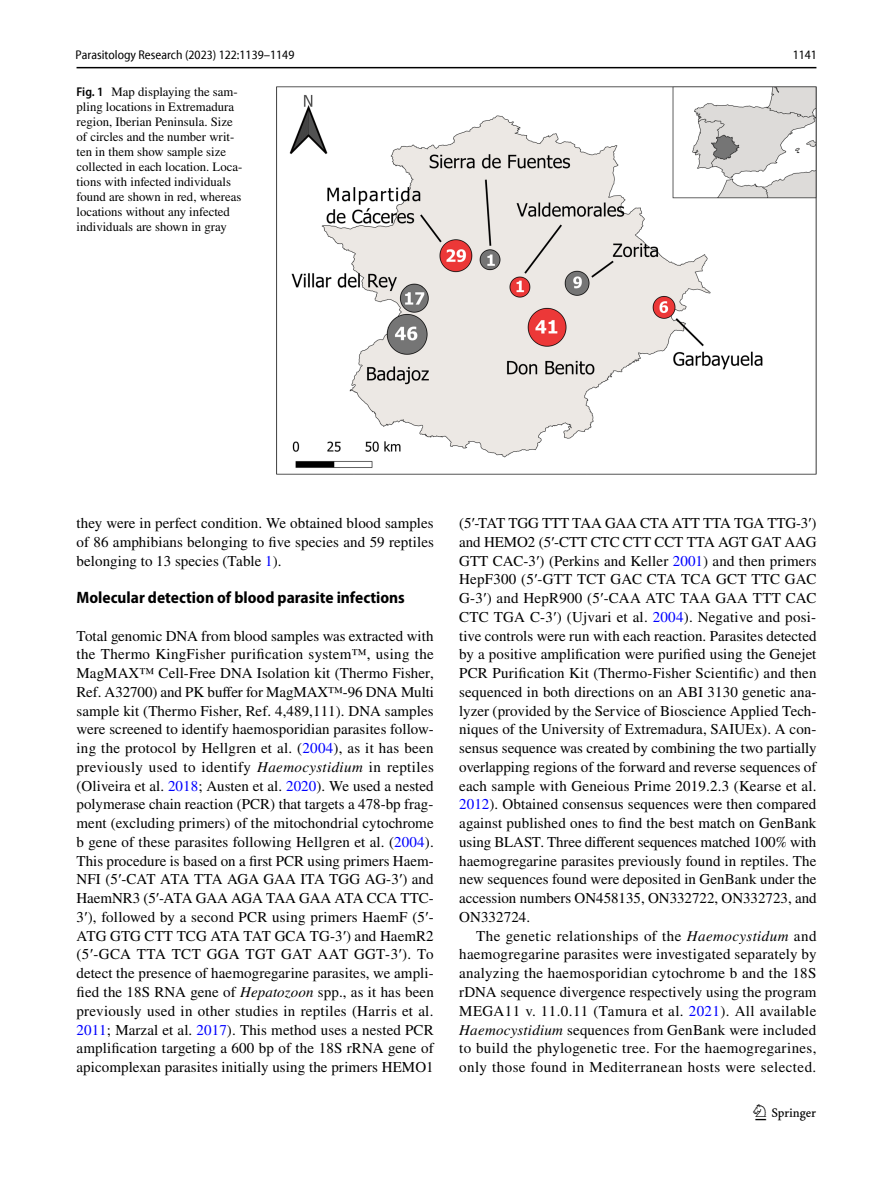
<style>
.page{position:relative;width:893px;height:1187px;background:#fff}
.page>*{position:absolute;margin:0;border:0;box-sizing:border-box;transform-origin:0 0}
.t1{font:22.5px "Springnew Regular 3";color:#000}
.t2{font:700 semi-condensed 16.5px "Myriad Pro";color:#000}
.t3{font:15px/18.8px "STIX";letter-spacing:.005em;color:#000;text-align:justify}
.t4{font:12.75px/15px "STIX";color:#000}
.t5{font:semi-condensed 12.75px "Myriad Pro Unic";color:#000}
.s1{font-family:"Myriad Pro";font-weight:600;font-stretch:semi-condensed}
.s2{color:#00f}
.s3{font-style:italic}
.s4{font-family:"Times New Roman"}
</style>
<div class="page">
<hr style="left:77px;top:67px;width:739px;height:1px;background:#000">
<img style="left:276px;top:87px;width:540px;height:388px">
<p class="t5" style="left:76px;top:50px;width:220px">Parasitology Research (2023) 122:1139–1149</p>
<p class="t5" style="left:793px;top:50px;width:26px">1141</p>
<p class="t4" style="left:77px;top:85px;width:167px"><span class="s1">Fig. 1</span> Map displaying the sam&shy;pling locations in Extremadura region, Iberian Peninsula. Size of circles and the number writ&shy;ten in them show sample size collected in each location. Loca&shy;tions with infected individuals found are shown in red, whereas locations without any infected individuals are shown in gray</p>
<p class="t3" style="left:77px;top:514px;width:359px">they were in perfect condition. We obtained blood samples of 86 amphibians belonging to five species and 59 reptiles belonging to 13 species (Table <span class="s2">1</span>).</p>
<p class="t2" style="left:77px;top:588px;width:330px">Molecular detection of blood parasite infections</p>
<p class="t3" style="left:77px;top:627px;width:359px">Total genomic DNA from blood samples was extracted with the Thermo KingFisher purification system™, using the MagMAX™ Cell-Free DNA Isolation kit (Thermo Fisher, Ref. A32700) and PK buffer for MagMAX™-96 DNA Multi sample kit (Thermo Fisher, Ref. 4,489,111). DNA samples were screened to identify haemosporidian parasites follow&shy;ing the protocol by Hellgren et al. (<span class="s2">2004</span>), as it has been previously used to identify <span class="s3">Haemocystidium</span> in reptiles (Oliveira et al. <span class="s2">2018</span>; Austen et al. <span class="s2">2020</span>). We used a nested polymerase chain reaction (PCR) that targets a 478-bp frag&shy;ment (excluding primers) of the mitochondrial cytochrome b gene of these parasites following Hellgren et al. (<span class="s2">2004</span>).<br>This procedure is based on a first PCR using primers Haem-NFI (5<span class="s4">′</span>-CAT ATA TTA AGA GAA ITA TGG AG-3<span class="s4">′</span>) and HaemNR3 (5<span class="s4">′</span>-ATA GAA AGA TAA GAA ATA CCA TTC-3<span class="s4">′</span>), followed by a second PCR using primers HaemF (5<span class="s4">′</span>- ATG GTG CTT TCG ATA TAT GCA TG-3<span class="s4">′</span>) and HaemR2 (5<span class="s4">′</span>-GCA TTA TCT GGA TGT GAT AAT GGT-3<span class="s4">′</span>). To detect the presence of haemogregarine parasites, we ampli&shy;fied the 18S RNA gene of <span class="s3">Hepatozoon</span> spp., as it has been previously used in other studies in reptiles (Harris et al.<br><span class="s2">2011</span>; Marzal et al. <span class="s2">2017</span>). This method uses a nested PCR amplification targeting a 600 bp of the 18S rRNA gene of apicomplexan parasites initially using the primers HEMO1</p>
<p class="t3" style="left:459px;top:514px;width:359px">(5<span class="s4">′</span>-TAT TGG TTT TAA GAA CTA ATT TTA TGA TTG-3<span class="s4">′</span>) and HEMO2 (5<span class="s4">′</span>-CTT CTC CTT CCT TTA AGT GAT AAG GTT CAC-3<span class="s4">′</span>) (Perkins and Keller <span class="s2">2001</span>) and then primers HepF300 (5<span class="s4">′</span>-GTT TCT GAC CTA TCA GCT TTC GAC G-3<span class="s4">′</span>) and HepR900 (5<span class="s4">′</span>-CAA ATC TAA GAA TTT CAC CTC TGA C-3<span class="s4">′</span>) (Ujvari et al. <span class="s2">2004</span>). Negative and posi&shy;tive controls were run with each reaction. Parasites detected by a positive amplification were purified using the Genejet PCR Purification Kit (Thermo-Fisher Scientific) and then sequenced in both directions on an ABI 3130 genetic ana&shy;lyzer (provided by the Service of Bioscience Applied Tech&shy;niques of the University of Extremadura, SAIUEx). A con&shy;sensus sequence was created by combining the two partially overlapping regions of the forward and reverse sequences of each sample with Geneious Prime 2019.2.3 (Kearse et al.<br><span class="s2">2012</span>). Obtained consensus sequences were then compared against published ones to find the best match on GenBank using BLAST. Three different sequences matched 100% with haemogregarine parasites previously found in reptiles. The new sequences found were deposited in GenBank under the accession numbers ON458135, ON332722, ON332723, and ON332724.</p>
<p class="t3" style="left:459px;top:927px;width:359px;text-indent:17px">The genetic relationships of the <span class="s3">Haemocystidum</span> and haemogregarine parasites were investigated separately by analyzing the haemosporidian cytochrome b and the 18S rDNA sequence divergence respectively using the program MEGA11 v. 11.0.11 (Tamura et al. <span class="s2">2021</span>). All available <span class="s3">Haemocystidium</span> sequences from GenBank were included to build the phylogenetic tree. For the haemogregarines, only those found in Mediterranean hosts were selected.</p>
<h1 class="t1" style="left:755px;top:1104px;width:62px">1 3</h1>
</div>
